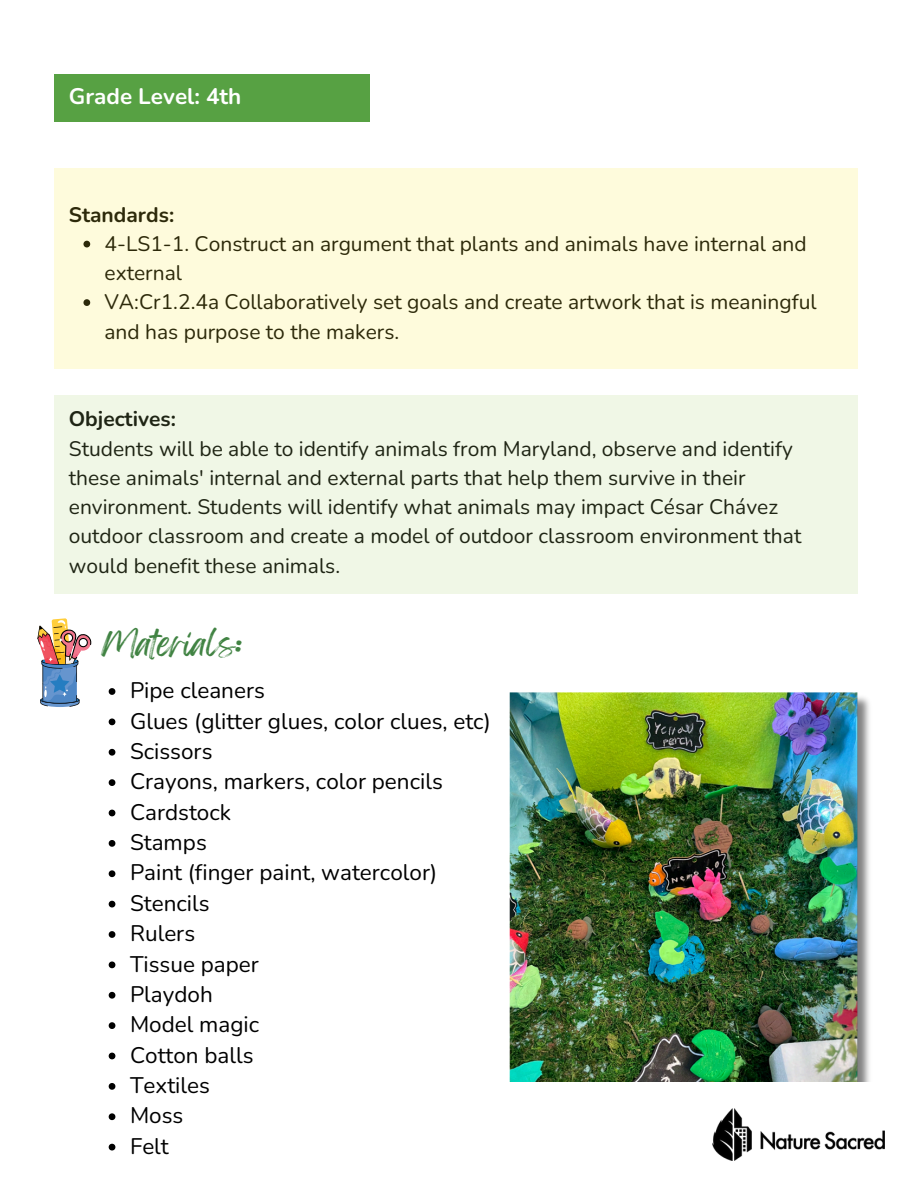
<style>
.page{position:relative;width:918px;height:1188px;background:#fff}
.page>*{position:absolute;margin:0;border:0;box-sizing:border-box;transform-origin:0 0}
.t1{font:30px "Feeling Passionate";color:#418343}
.t2{font:22.5px "Nunito";color:#000}
.t3{font:700 22.5px "Nunito";color:#fff}
.t4{font:21px/29.2px "Nunito";color:#000}
.t5{font:700 21px "Nunito";color:#000}
</style>
<div class="page">
<img style="left:509px;top:692px;width:361px;height:389px">
<div style="left:55px;top:74px;width:315px;height:47px;background:#57a143"></div>
<svg style="left:109px;top:688px;width:6px;height:7px"></svg>
<svg style="left:109px;top:718px;width:6px;height:7px"></svg>
<svg style="left:109px;top:749px;width:6px;height:7px"></svg>
<svg style="left:109px;top:779px;width:6px;height:7px"></svg>
<svg style="left:109px;top:810px;width:6px;height:6px"></svg>
<svg style="left:109px;top:840px;width:6px;height:7px"></svg>
<svg style="left:109px;top:870px;width:6px;height:7px"></svg>
<svg style="left:109px;top:901px;width:6px;height:6px"></svg>
<svg style="left:109px;top:931px;width:6px;height:7px"></svg>
<svg style="left:109px;top:961px;width:6px;height:7px"></svg>
<svg style="left:109px;top:992px;width:6px;height:7px"></svg>
<svg style="left:109px;top:1022px;width:6px;height:7px"></svg>
<svg style="left:109px;top:1053px;width:6px;height:6px"></svg>
<svg style="left:109px;top:1083px;width:6px;height:7px"></svg>
<svg style="left:109px;top:1113px;width:6px;height:7px"></svg>
<svg style="left:109px;top:1144px;width:6px;height:6px"></svg>
<div style="left:55px;top:168px;width:803px;height:201px;background:#fefbdc"></div>
<div style="left:55px;top:395px;width:803px;height:199px;background:#f0f7e6"></div>
<img style="left:37px;top:618px;width:54px;height:89px">
<img style="left:712px;top:1109px;width:172px;height:51px">
<p class="t3" style="left:69px;top:82px;width:174px">Grade Level: 4th</p>
<h2 class="t5" style="left:69px;top:200px;width:107px">Standards:</h2>
<h2 class="t4" style="left:105px;top:229px;width:704px">4-LS1-1. Construct an argument that plants and animals have internal and external</h2>
<p class="t4" style="left:105px;top:288px;width:714px">VA:Cr1.2.4a Collaboratively set goals and create artwork that is meaningful and has purpose to the makers.</p>
<p class="t5" style="left:69px;top:405px;width:109px">Objectives:</p>
<p class="t4" style="left:69px;top:434px;width:734px">Students will be able to identify animals from Maryland, observe and identify these animals' internal and external parts that help them survive in their environment. Students will identify what animals may impact César Chávez outdoor classroom and create a model of outdoor classroom environment that would benefit these animals.</p>
<p class="t1" style="left:101px;top:619px;width:142px">Materials:</p>
<h1 class="t2" style="left:130px;top:676px;width:136px">Pipe cleaners</h1>
<p class="t2" style="left:130px;top:706px;width:362px">Glues (glitter glues, color clues, etc)</p>
<p class="t2" style="left:130px;top:736px;width:84px">Scissors</p>
<p class="t2" style="left:130px;top:767px;width:314px">Crayons, markers, color pencils</p>
<p class="t2" style="left:130px;top:797px;width:103px">Cardstock</p>
<p class="t2" style="left:130px;top:827px;width:78px">Stamps</p>
<p class="t2" style="left:130px;top:858px;width:309px">Paint (finger paint, watercolor)</p>
<p class="t2" style="left:130px;top:888px;width:81px">Stencils</p>
<p class="t2" style="left:130px;top:919px;width:67px">Rulers</p>
<p class="t2" style="left:130px;top:949px;width:130px">Tissue paper</p>
<p class="t2" style="left:130px;top:979px;width:84px">Playdoh</p>
<p class="t2" style="left:130px;top:1010px;width:131px">Model magic</p>
<p class="t2" style="left:130px;top:1040px;width:125px">Cotton balls</p>
<p class="t2" style="left:130px;top:1070px;width:81px">Textiles</p>
<p class="t2" style="left:130px;top:1101px;width:55px">Moss</p>
<p class="t2" style="left:130px;top:1131px;width:40px">Felt</p>
</div>
